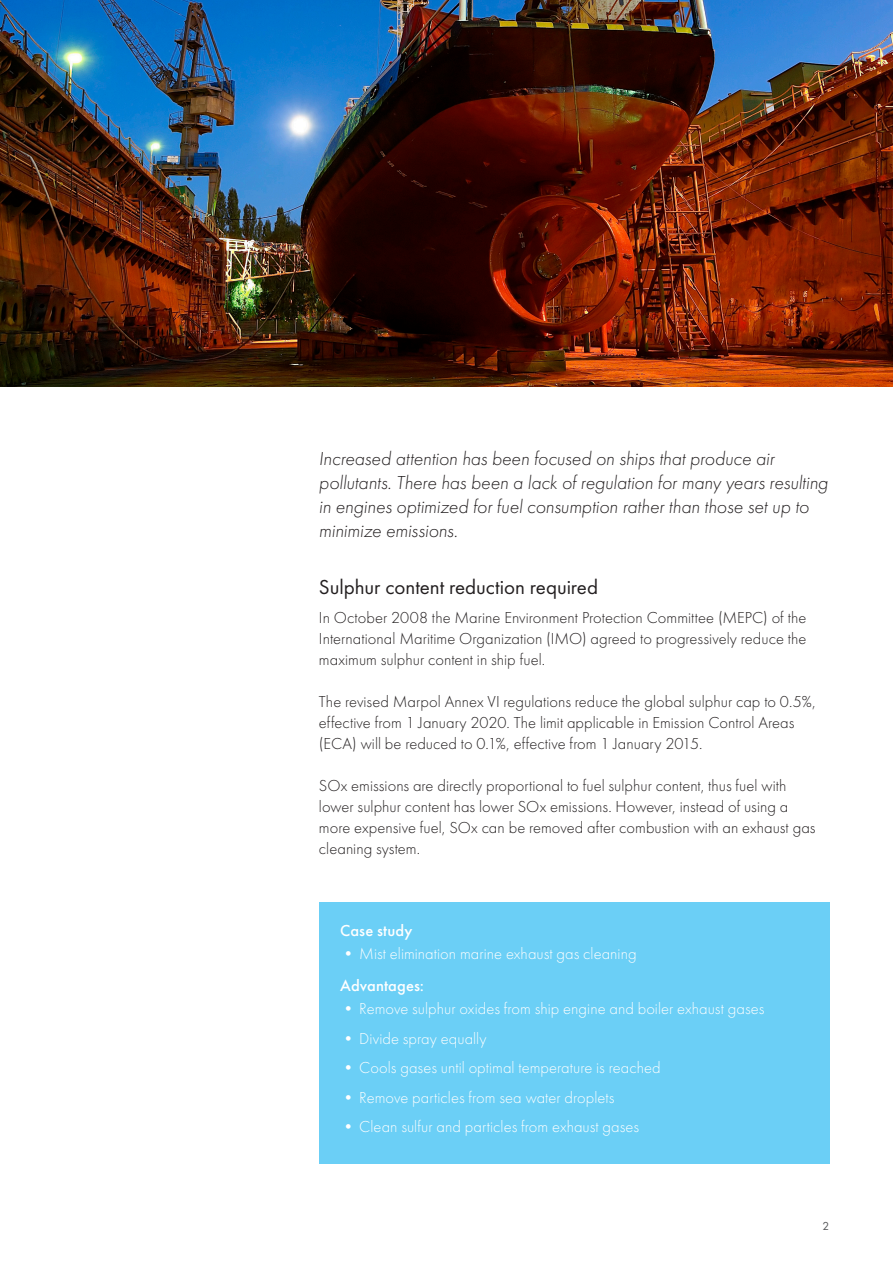
<style>
.page{position:relative;width:893px;height:1263px;background:#fff}
.page>*{position:absolute;margin:0;border:0;box-sizing:border-box;transform-origin:0 0}
.t1{font:21px "Futura PT";letter-spacing:-.005em;color:#231f20}
.t2{font:italic 19.5px/24px "Futura PT Light";letter-spacing:-.005em;color:#231f20}
.t3{font:16.5px/21px "Futura PT Light";color:#231f20}
.t4{font:16.5px "Futura PT Light";letter-spacing:.005em;color:#fff}
.t5{font:16.5px "Futura PT Medium";letter-spacing:.005em;color:#fff}
.t6{font:12px "Futura PT";color:#57585a}
</style>
<div class="page">
<img style="left:0;top:0;width:893px;height:387px">
<div style="left:319px;top:902px;width:510px;height:262px;background:#6bcff6"></div>
<p class="t2" style="left:319px;top:447px;width:511px">Increased attention has been focused on ships that produce air pollutants. There has been a lack of regulation for many years resulting in engines optimized for fuel consumption rather than those set up to minimize emissions.</p>
<p class="t1" style="left:319px;top:574px;width:281px">Sulphur content reduction required</p>
<p class="t3" style="left:319px;top:607px;width:489px;text-align:justify">In October 2008 the Marine Environment Protection Committee (MEPC) of the International Maritime Organization (IMO) agreed to progressively reduce the maximum sulphur content in ship fuel.</p>
<p class="t3" style="left:319px;top:691px;width:499px">The revised Marpol Annex VI regulations reduce the global sulphur cap to 0.5%, effective from 1 January 2020. The limit applicable in Emission Control Areas (ECA) will be reduced to 0.1%, effective from 1 January 2015.</p>
<p class="t3" style="left:319px;top:775px;width:498px">SOx emissions are directly proportional to fuel sulphur content, thus fuel with lower sulphur content has lower SOx emissions. However, instead of using a more expensive fuel, SOx can be removed after combustion with an exhaust gas cleaning system.</p>
<p class="t5" style="left:340px;top:920px;width:74px">Case study</p>
<p class="t4" style="left:340px;top:944px;width:298px">• Mist elimination marine exhaust gas cleaning</p>
<p class="t5" style="left:340px;top:976px;width:85px">Advantages:</p>
<p class="t4" style="left:340px;top:999px;width:426px">• Remove sulphur oxides from ship engine and boiler exhaust gases</p>
<p class="t4" style="left:340px;top:1029px;width:148px">•Divide spray equally</p>
<p class="t4" style="left:340px;top:1058px;width:322px">• Cools gases until optimal temperature is reached</p>
<p class="t4" style="left:340px;top:1088px;width:276px">• Remove particles from sea water droplets</p>
<p class="t4" style="left:340px;top:1117px;width:301px">• Clean sulfur and particles from exhaust gases</p>
<p class="t6" style="left:822px;top:1219px;width:8px">2</p>
</div>
